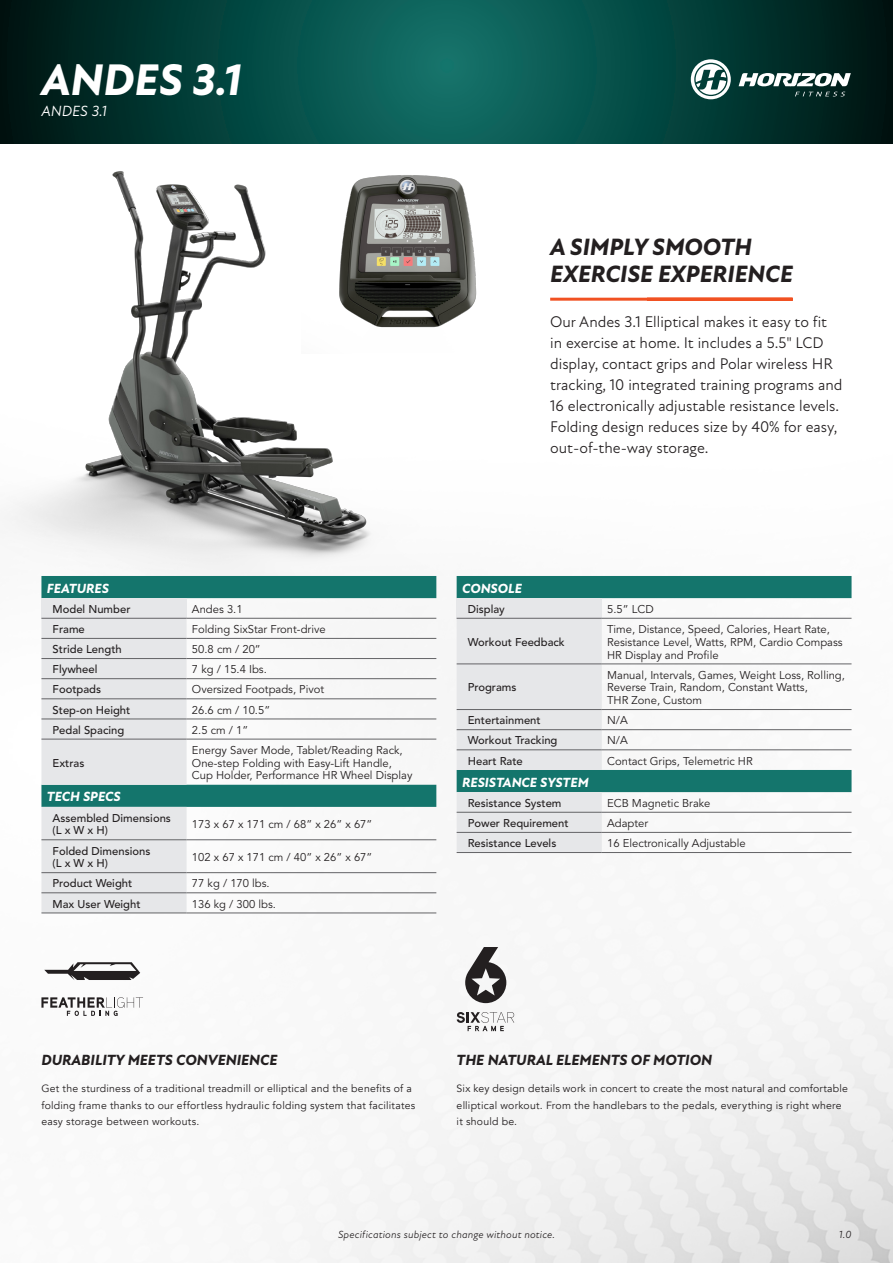
<style>
.page{position:relative;width:893px;height:1263px;background:#fff}
.page>*{position:absolute;margin:0;border:0;box-sizing:border-box;transform-origin:0 0}
.t1{font:italic 800 45px "New Atten";color:#fff}
.t2{font:italic 800 24px/27px "New Atten";color:#231f20}
.t3{font:15.75px/21px "New Atten";color:#231f20}
.Body_Text_-Avenir{font:italic 800 15px "New Atten";color:#231f20}
.t4{font:italic 15px "New Atten";color:#fff}
.Body_Text_-Avenir-2{font:italic 800 13.5px "New Atten";color:#fff}
.Table_Body{font:11.25px/12.8px "Avenir LT Std";color:#231f20}
.Table_Row_Header{font:500 11.25px/12.8px "Avenir LT Std";color:#231f20}
.Body_Text_-Avenir-3{font:10.5px/16.5px "Avenir";letter-spacing:.02em;color:#231f20}
.t5{font:italic 10.5px "New Atten";letter-spacing:.015em;color:#231f20}
</style>
<div class="page">
<svg style="left:0;top:0;width:893px;height:144px;background:#05433d"></svg>
<svg style="left:739px;top:73px;width:112px;height:13px"></svg>
<svg style="left:691px;top:59px;width:40px;height:40px"></svg>
<svg style="left:795px;top:92px;width:50px;height:4px"></svg>
<svg style="left:457px;top:576px;width:394px;height:216px"></svg>
<div style="left:457px;top:598px;width:145px;height:20px;background:#e6e7e9"></div>
<svg style="left:457px;top:619px;width:145px;height:233px;background:#d0dbdc"></svg>
<hr style="left:602px;top:812px;width:249px;height:1px;background:#636366">
<hr style="left:602px;top:618px;width:249px;height:1px;background:#636366">
<hr style="left:602px;top:664px;width:249px;height:1px;background:#636366">
<hr style="left:602px;top:709px;width:249px;height:1px;background:#636366">
<hr style="left:602px;top:729px;width:249px;height:1px;background:#636366">
<hr style="left:602px;top:749px;width:249px;height:1px;background:#636366">
<hr style="left:602px;top:832px;width:249px;height:1px;background:#636366">
<hr style="left:602px;top:852px;width:249px;height:1px;background:#636366">
<hr style="left:457px;top:618px;width:145px;height:1px;background:#636366">
<hr style="left:457px;top:664px;width:145px;height:1px;background:#636366">
<hr style="left:457px;top:832px;width:145px;height:1px;background:#636366">
<hr style="left:457px;top:852px;width:145px;height:1px;background:#636366">
<hr style="left:457px;top:709px;width:145px;height:1px;background:#636366">
<hr style="left:457px;top:729px;width:145px;height:1px;background:#636366">
<hr style="left:457px;top:749px;width:145px;height:1px;background:#636366">
<hr style="left:457px;top:812px;width:145px;height:1px;background:#636366">
<svg style="left:41px;top:576px;width:395px;height:231px"></svg>
<div style="left:41px;top:598px;width:146px;height:20px;background:#e6e7e9"></div>
<svg style="left:41px;top:619px;width:146px;height:294px;background:#d4ddde"></svg>
<hr style="left:187px;top:618px;width:249px;height:1px;background:#636366">
<hr style="left:187px;top:638px;width:249px;height:1px;background:#636366">
<hr style="left:187px;top:658px;width:249px;height:1px;background:#636366">
<hr style="left:187px;top:678px;width:249px;height:1px;background:#636366">
<hr style="left:187px;top:698px;width:249px;height:1px;background:#636366">
<hr style="left:187px;top:719px;width:249px;height:1px;background:#636366">
<hr style="left:187px;top:739px;width:249px;height:1px;background:#636366">
<hr style="left:187px;top:839px;width:249px;height:1px;background:#636366">
<hr style="left:187px;top:872px;width:249px;height:1px;background:#636366">
<hr style="left:187px;top:892px;width:249px;height:1px;background:#636366">
<hr style="left:187px;top:913px;width:249px;height:1px;background:#636366">
<hr style="left:41px;top:618px;width:146px;height:1px;background:#636366">
<hr style="left:41px;top:638px;width:146px;height:1px;background:#636366">
<hr style="left:41px;top:658px;width:146px;height:1px;background:#636366">
<hr style="left:41px;top:678px;width:146px;height:1px;background:#636366">
<hr style="left:41px;top:698px;width:146px;height:1px;background:#636366">
<hr style="left:41px;top:719px;width:146px;height:1px;background:#636366">
<hr style="left:41px;top:739px;width:146px;height:1px;background:#636366">
<hr style="left:41px;top:839px;width:146px;height:1px;background:#636366">
<hr style="left:41px;top:872px;width:146px;height:1px;background:#636366">
<hr style="left:41px;top:892px;width:146px;height:1px;background:#636366">
<hr style="left:41px;top:913px;width:146px;height:1px;background:#636366">
<hr style="left:550px;top:298px;width:243px;height:3px;background:#f15122">
<img style="left:0;top:171px;width:457px;height:405px">
<img style="left:301px;top:171px;width:176px;height:183px">
<svg style="left:465px;top:947px;width:41px;height:56px"></svg>
<svg style="left:457px;top:1012px;width:57px;height:19px"></svg>
<svg style="left:41px;top:997px;width:102px;height:19px"></svg>
<svg style="left:44px;top:962px;width:96px;height:18px"></svg>
<p class="t1" style="left:41px;top:54px;width:202px">ANDES 3.1</p>
<p class="t4" style="left:41px;top:102px;width:67px">ANDES 3.1</p>
<p class="t2" style="left:550px;top:234px;width:244px">A SIMPLY SMOOTH<br>EXERCISE EXPERIENCE</p>
<p class="t3" style="left:550px;top:312px;width:294px">Our Andes 3.1 Elliptical makes it easy to fit in exercise at home. It includes a 5.5" LCD display, contact grips and Polar wireless HR tracking, 10 integrated training programs and 16 electronically adjustable resistance levels.<br>Folding design reduces size by 40% for easy, out-of-the-way storage.</p>
<p class="Body_Text_-Avenir-2" style="left:47px;top:580px;width:64px">FEATURES</p>
<p class="Table_Row_Header" style="left:53px;top:603px;width:79px">Model Number</p>
<p class="Table_Body" style="left:192px;top:603px;width:52px">Andes 3.1</p>
<p class="Table_Row_Header" style="left:53px;top:623px;width:34px">Frame</p>
<p class="Table_Body" style="left:192px;top:623px;width:135px">Folding SixStar Front-drive</p>
<p class="Table_Row_Header" style="left:53px;top:643px;width:71px">Stride Length</p>
<p class="Table_Body" style="left:192px;top:643px;width:70px">50.8 cm / 20”</p>
<p class="Table_Row_Header" style="left:53px;top:663px;width:46px">Flywheel</p>
<p class="Table_Body" style="left:192px;top:663px;width:76px">7 kg / 15.4 Ibs.</p>
<p class="Table_Row_Header" style="left:53px;top:683px;width:50px">Footpads</p>
<p class="Table_Body" style="left:192px;top:683px;width:134px">Oversized Footpads, Pivot</p>
<p class="Table_Row_Header" style="left:53px;top:703px;width:79px">Step-on Height</p>
<p class="Table_Body" style="left:192px;top:704px;width:80px">26.6 cm / 10.5”</p>
<p class="Table_Row_Header" style="left:53px;top:724px;width:73px">Pedal Spacing</p>
<p class="Table_Body" style="left:192px;top:724px;width:58px">2.5 cm / 1”</p>
<p class="Table_Row_Header" style="left:53px;top:757px;width:33px">Extras</p>
<p class="Table_Body" style="left:192px;top:744px;width:222px">Energy Saver Mode, Tablet/Reading Rack,<br>One-step Folding with Easy-Lift Handle,<br>Cup Holder, Performance HR Wheel Display</p>
<p class="Body_Text_-Avenir-2" style="left:47px;top:789px;width:75px">TECH SPECS</p>
<p class="Table_Row_Header" style="left:53px;top:812px;width:120px">Assembled Dimensions (L x W x H)</p>
<p class="Table_Body" style="left:192px;top:818px;width:182px">173 x 67 x 171 cm / 68” x 26” x 67”</p>
<p class="Table_Row_Header" style="left:53px;top:844px;width:99px">Folded Dimensions (L x W x H)</p>
<p class="Table_Body" style="left:192px;top:851px;width:182px">102 x 67 x 171 cm / 40” x 26” x 67”</p>
<p class="Table_Row_Header" style="left:53px;top:877px;width:81px">Product Weight</p>
<p class="Table_Body" style="left:192px;top:877px;width:79px">77 kg / 170 lbs.</p>
<p class="Table_Row_Header" style="left:53px;top:897px;width:89px">Max User Weight</p>
<p class="Table_Body" style="left:192px;top:898px;width:85px">136 kg / 300 lbs.</p>
<p class="Body_Text_-Avenir-2" style="left:462px;top:580px;width:61px">CONSOLE</p>
<p class="Table_Row_Header" style="left:468px;top:603px;width:39px">Display</p>
<p class="Table_Body" style="left:607px;top:603px;width:48px">5.5” LCD</p>
<p class="Table_Row_Header" style="left:468px;top:636px;width:99px">Workout Feedback</p>
<p class="Table_Body" style="left:607px;top:623px;width:237px">Time, Distance, Speed, Calories, Heart Rate,<br>Resistance Level, Watts, RPM, Cardio Compass<br>HR Display and Profile</p>
<p class="Table_Row_Header" style="left:468px;top:681px;width:50px">Programs</p>
<p class="Table_Body" style="left:607px;top:669px;width:239px">Manual, Intervals, Games, Weight Loss, Rolling,<br>Reverse Train, Random, Constant Watts,</p>
<p class="Table_Body" style="left:607px;top:694px;width:97px">THR Zone, Custom</p>
<p class="Table_Row_Header" style="left:468px;top:714px;width:74px">Entertainment</p>
<p class="Table_Body" style="left:607px;top:714px;width:22px">N/A</p>
<p class="Table_Row_Header" style="left:468px;top:734px;width:91px">Workout Tracking</p>
<p class="Table_Body" style="left:607px;top:734px;width:22px">N/A</p>
<p class="Table_Row_Header" style="left:468px;top:754px;width:57px">Heart Rate</p>
<p class="Table_Body" style="left:607px;top:755px;width:147px">Contact Grips, Telemetric HR</p>
<p class="Body_Text_-Avenir-2" style="left:462px;top:774px;width:128px">RESISTANCE SYSTEM</p>
<p class="Table_Row_Header" style="left:468px;top:797px;width:95px">Resistance System</p>
<p class="Table_Body" style="left:607px;top:797px;width:105px">ECB Magnetic Brake</p>
<p class="Table_Row_Header" style="left:468px;top:817px;width:102px">Power Requirement</p>
<p class="Table_Body" style="left:607px;top:817px;width:43px">Adapter</p>
<p class="Table_Row_Header" style="left:468px;top:837px;width:90px">Resistance Levels</p>
<p class="Table_Body" style="left:607px;top:837px;width:140px">16 Electronically Adjustable</p>
<p class="Body_Text_-Avenir" style="left:41px;top:1051px;width:238px">DURABILITY MEETS CONVENIENCE</p>
<p class="Body_Text_-Avenir-3" style="left:41px;top:1080px;width:375px">Get the sturdiness of a traditional treadmill or elliptical and the benefits of a folding frame thanks to our effortless hydraulic folding system that facilitates easy storage between workouts.</p>
<p class="Body_Text_-Avenir" style="left:457px;top:1051px;width:257px">THE NATURAL ELEMENTS OF MOTION</p>
<p class="Body_Text_-Avenir-3" style="left:457px;top:1080px;width:393px">Six key design details work in concert to create the most natural and comfortable elliptical workout. From the handlebars to the pedals, everything is right where it should be.</p>
<p class="t5" style="left:338px;top:1228px;width:218px">Specifications subject to change without notice.</p>
<p class="t5" style="left:839px;top:1228px;width:14px">1.0</p>
</div>
